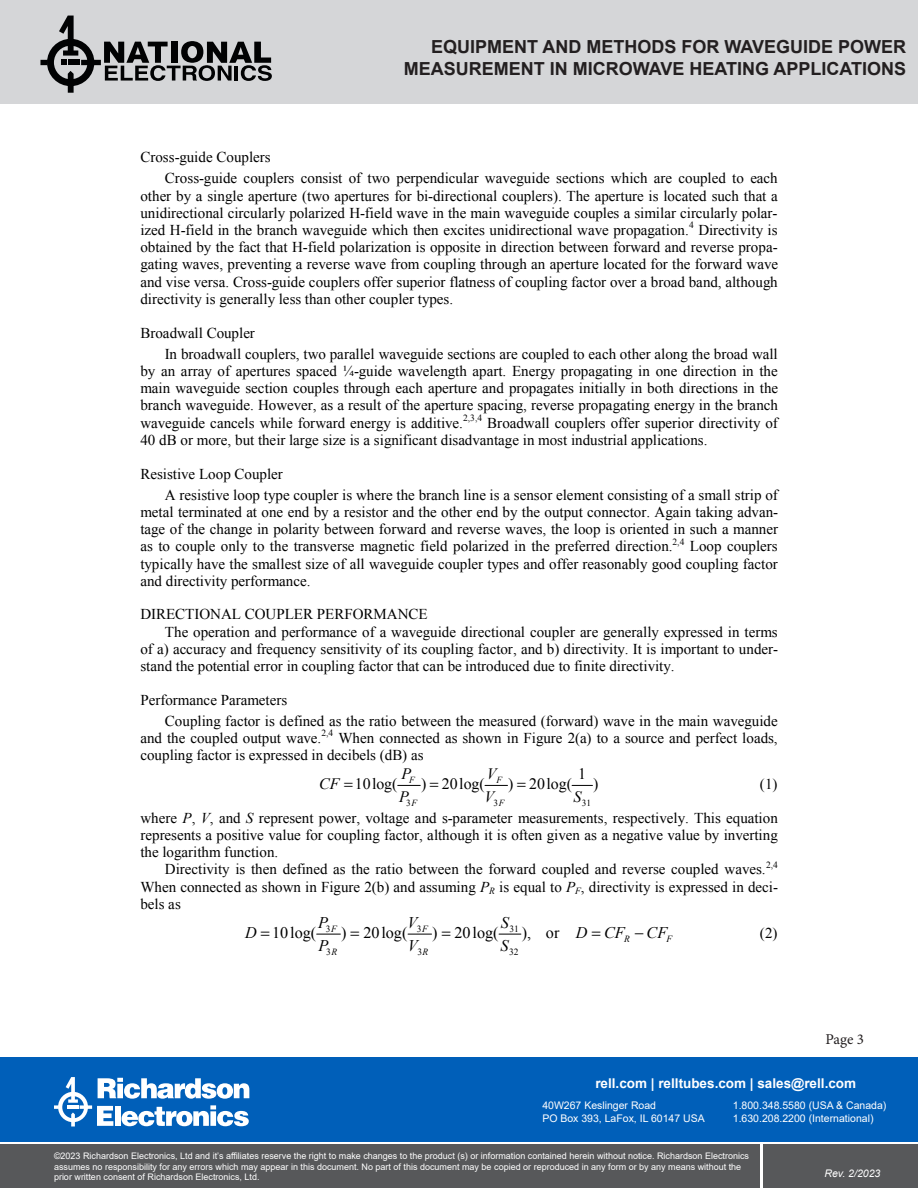
<style>
.page{position:relative;width:918px;height:1188px;background:#fff}
.page>*{position:absolute;margin:0;border:0;box-sizing:border-box;transform-origin:0 0}
.t1{font:700 18px/22.5px "Arial";color:#231f20;text-align:right}
.t2{font:16.2px "Times New Roman";letter-spacing:.005em;color:#000}
.t3{font:italic 16.2px "Times New Roman";color:#000}
.t4{font:15.9px "Times New Roman";color:#000}
.t5{font:italic 15.9px "Times New Roman";color:#000}
.t6{font:15px/17.2px "Times New Roman";color:#000}
.t7{font:15px "Minion Pro";color:#231f20}
.t8{font:700 13.5px "Arial";color:#fff}
.t9{font:10.5px "Arial";color:#fff}
.t10{font:italic 10.5px "Arial";color:#fff}
.t11{font:9.45px "Times New Roman";color:#000}
.t12{font:italic 9.45px "Times New Roman";color:#000}
.t13{font:9.3px "Times New Roman";color:#000}
.t14{font:italic 9.3px "Times New Roman";color:#000}
.t15{font:9px/10.5px "Arial";color:#fff}
.s1{font-style:italic}
</style>
<div class="page">
<div style="left:0;top:1057px;width:918px;height:85px;background:#005fb9"></div>
<div style="left:0;top:1145px;width:759px;height:43px;background:#57585a"></div>
<div style="left:764px;top:1145px;width:154px;height:43px;background:#57585a"></div>
<div style="left:0;top:0;width:918px;height:104px;background:#d5d6d8"></div>
<svg style="left:40px;top:16px;width:232px;height:77px"></svg>
<svg style="left:398px;top:785px;width:22px;height:1px"></svg>
<svg style="left:485px;top:785px;width:23px;height:1px"></svg>
<svg style="left:572px;top:785px;width:20px;height:1px"></svg>
<svg style="left:317px;top:934px;width:23px;height:1px"></svg>
<svg style="left:408px;top:934px;width:24px;height:1px"></svg>
<svg style="left:499px;top:934px;width:22px;height:1px"></svg>
<svg style="left:54px;top:1077px;width:195px;height:49px"></svg>
<p class="t1" style="left:404px;top:35px;width:504px">EQUIPMENT AND METHODS FOR WAVEGUIDE POWER<br>MEASUREMENT IN MICROWAVE HEATING APPLICATIONS</p>
<p class="t6" style="left:165px;top:146px;width:614px;line-height:21.3px;text-indent:-25px">Cross-guide Couplers<br>Cross-guide couplers consist of two perpendicular waveguide sections which are coupled to each</p>
<p class="t6" style="left:140px;top:187px;width:639px;text-align:justify">other by a single aperture (two apertures for bi-directional couplers). The aperture is located such that a unidirectional circularly polarized H-field wave in the main waveguide couples a similar circularly polar&shy;ized H-field in the branch waveguide which then excites unidirectional wave propagation.</p>
<p class="t11" style="left:689px;top:219px;width:6px">4</p>
<p class="t6" style="left:140px;top:221px;width:639px;text-align:justify;text-indent:558px">Directivity is obtained by the fact that H-field polarization is opposite in direction between forward and reverse propa&shy;gating waves, preventing a reverse wave from coupling through an aperture located for the forward wave and vise versa. Cross-guide couplers offer superior flatness of coupling factor over a broad band, although directivity is generally less than other coupler types.</p>
<p class="t6" style="left:165px;top:322px;width:614px;line-height:21.3px;text-indent:-25px">Broadwall Coupler<br>In broadwall couplers, two parallel waveguide sections are coupled to each other along the broad wall</p>
<p class="t6" style="left:140px;top:362px;width:639px;text-align:justify">by an array of apertures spaced ¼-guide wavelength apart. Energy propagating in one direction in the main waveguide section couples through each aperture and propagates initially in both directions in the branch waveguide. However, as a result of the aperture spacing, reverse propagating energy in the branch waveguide cancels while forward energy is additive.</p>
<p class="t11" style="left:463px;top:411px;width:21px">2,3,4</p>
<p class="t6" style="left:140px;top:414px;width:639px;text-indent:347px">Broadwall couplers offer superior directivity of<br>40 dB or more, but their large size is a significant disadvantage in most industrial applications.</p>
<p class="t6" style="left:165px;top:463px;width:614px;line-height:21.3px;text-indent:-25px">Resistive Loop Coupler<br>A resistive loop type coupler is where the branch line is a sensor element consisting of a small strip of</p>
<p class="t6" style="left:140px;top:503px;width:639px;text-align:justify">metal terminated at one end by a resistor and the other end by the output connector. Again taking advan&shy;tage of the change in polarity between forward and reverse waves, the loop is oriented in such a manner as to couple only to the transverse magnetic field polarized in the preferred direction.</p>
<p class="t11" style="left:673px;top:535px;width:13px">2,4</p>
<p class="t6" style="left:140px;top:538px;width:639px;text-align:justify;text-indent:549px">Loop couplers typically have the smallest size of all waveguide coupler types and offer reasonably good coupling factor and directivity performance.</p>
<p class="t6" style="left:140px;top:606px;width:289px">DIRECTIONAL COUPLER PERFORMANCE</p>
<p class="t6" style="left:165px;top:623px;width:614px">The operation and performance of a waveguide directional coupler are generally expressed in terms</p>
<p class="t6" style="left:140px;top:640px;width:639px">of a) accuracy and frequency sensitivity of its coupling factor, and b) directivity. It is important to under-</p>
<p class="t6" style="left:140px;top:657px;width:536px">stand the potential error in coupling factor that can be introduced due to finite directivity.</p>
<p class="t6" style="left:165px;top:689px;width:614px;line-height:21.3px;text-indent:-25px">Performance Parameters<br>Coupling factor is defined as the ratio between the measured (forward) wave in the main waveguide</p>
<p class="t6" style="left:140px;top:729px;width:182px">and the coupled output wave.</p>
<p class="t11" style="left:321px;top:727px;width:13px">2,4</p>
<p class="t6" style="left:140px;top:729px;width:639px;text-indent:198px">When connected as shown in Figure 2(a) to a source and perfect loads, coupling factor is expressed in decibels (dB) as</p>
<p class="t4" style="left:593px;top:773px;width:7px">)</p>
<p class="t4" style="left:578px;top:763px;width:9px">1</p>
<p class="t5" style="left:402px;top:763px;width:11px">P</p>
<p class="t5" style="left:487px;top:763px;width:11px">V</p>
<p class="t14" style="left:409px;top:774px;width:7px">F</p>
<p class="t6" style="left:760px;top:775px;width:19px">(1)</p>
<p class="t6" style="left:140px;top:809px;width:639px">where <span class="s1">P</span>, <span class="s1">V</span>, and <span class="s1">S</span> represent power, voltage and s-parameter measurements, respectively. This equation</p>
<p class="t6" style="left:140px;top:826px;width:639px">represents a positive value for coupling factor, although it is often given as a negative value by inverting</p>
<p class="t6" style="left:140px;top:843px;width:139px">the logarithm function.</p>
<p class="t6" style="left:165px;top:861px;width:602px">Directivity is then defined as the ratio between the forward coupled and reverse coupled waves.</p>
<p class="t11" style="left:766px;top:858px;width:13px">2,4</p>
<p class="t6" style="left:140px;top:878px;width:639px">When connected as shown in Figure 2(b) and assuming <span class="s1">P</span><sub>R</sub> is equal to <span class="s1">P</span><sub>F</sub>, directivity is expressed in deci&shy;bels as</p>
<p class="t12" style="left:624px;top:933px;width:7px">R</p>
<p class="t12" style="left:667px;top:933px;width:7px">F</p>
<p class="t11" style="left:417px;top:945px;width:13px">3<span class="s1">R</span></p>
<p class="t5" style="left:319px;top:773px;width:22px">CF</p>
<p class="t14" style="left:496px;top:774px;width:7px">F</p>
<p class="t4" style="left:355px;top:773px;width:44px">10log(</p>
<p class="t4" style="left:421px;top:773px;width:65px">) 20log(</p>
<p class="t4" style="left:508px;top:773px;width:65px">) 20log(</p>
<p class="t13" style="left:406px;top:796px;width:12px">3<span class="s1">F</span></p>
<p class="t13" style="left:493px;top:796px;width:12px">3<span class="s1">F</span></p>
<p class="t13" style="left:582px;top:796px;width:11px">31</p>
<p class="t5" style="left:484px;top:785px;width:11px">V</p>
<p class="t5" style="left:573px;top:785px;width:9px">S</p>
<p class="t5" style="left:399px;top:785px;width:11px">P</p>
<p class="t3" style="left:501px;top:911px;width:10px">S</p>
<p class="t3" style="left:318px;top:911px;width:11px">P</p>
<p class="t3" style="left:408px;top:911px;width:11px">V</p>
<p class="t11" style="left:326px;top:922px;width:13px">3<span class="s1">F</span></p>
<p class="t3" style="left:576px;top:922px;width:50px">D CF</p>
<p class="t3" style="left:635px;top:922px;width:34px">−CF</p>
<p class="t3" style="left:500px;top:934px;width:10px">S</p>
<p class="t11" style="left:417px;top:922px;width:13px">3<span class="s1">F</span></p>
<p class="t11" style="left:509px;top:922px;width:11px">31</p>
<p class="t6" style="left:760px;top:924px;width:19px">(2)</p>
<p class="t2" style="left:245px;top:922px;width:73px"><span class="s1">D</span> 10log(</p>
<p class="t2" style="left:341px;top:922px;width:68px">) 20log(</p>
<p class="t2" style="left:432px;top:922px;width:68px">) 20log(</p>
<p class="t2" style="left:522px;top:922px;width:39px">), or</p>
<p class="t11" style="left:509px;top:945px;width:11px">32</p>
<p class="t3" style="left:319px;top:934px;width:11px">P</p>
<p class="t3" style="left:408px;top:934px;width:11px">V</p>
<p class="t11" style="left:326px;top:945px;width:13px">3<span class="s1">R</span></p>
<p class="t7" style="left:825px;top:1029px;width:40px">Page 3</p>
<p class="t8" style="left:595px;top:1074px;width:262px">rell.com | relltubes.com | sales@rell.com</p>
<p class="t9" style="left:542px;top:1099px;width:115px">40W267 Keslinger Road</p>
<p class="t9" style="left:733px;top:1099px;width:155px">1.800.348.5580 (USA &amp; Canada)</p>
<p class="t9" style="left:542px;top:1111px;width:164px">PO Box 393, LaFox, IL 60147 USA</p>
<p class="t9" style="left:733px;top:1111px;width:142px">1.630.208.2200 (International)</p>
<p class="t15" style="left:54px;top:1151px;width:697px">©2023 Richardson Electronics, Ltd and it’s affiliates reserve the right to make changes to the product (s) or information contained herein without notice. Richardson Electronics assumes no responsibility for any errors which may appear in this document. No part of this document may be copied or reproduced in any form or by any means without the prior written consent of Richardson Electronics, Ltd.</p>
<p class="t10" style="left:825px;top:1167px;width:57px">Rev. 2/2023</p>
</div>
